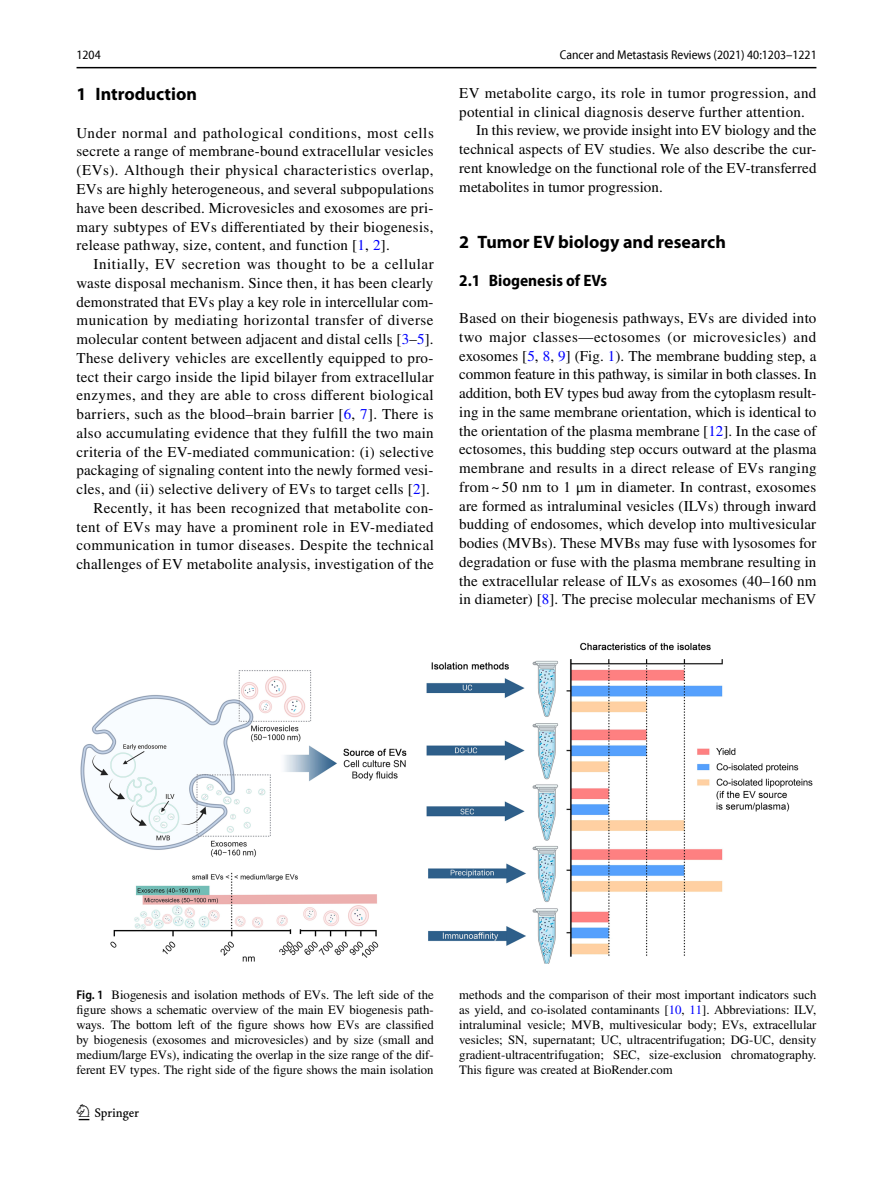
<style>
.page{position:relative;width:893px;height:1187px;background:#fff}
.page>*{position:absolute;margin:0;border:0;box-sizing:border-box;transform-origin:0 0}
.t1{font:22.5px "Springnew Regular 2";color:#000}
.t2{font:700 18px "Myriad Pro";color:#000}
.t3{font:700 semi-condensed 16.5px "Myriad Pro";color:#000}
.t4{font:15px/18.8px "STIX";letter-spacing:.02em;color:#000;text-align:justify}
.t5{font:15px "STIX";letter-spacing:-.005em;color:#000}
.t6{font:12.75px/15px "STIX";color:#000;text-align:justify}
.t7{font:semi-condensed 12.75px "Myriad Pro Unic";color:#000}
.s1{color:#00f}
.s2{font-family:"Myriad Pro";font-weight:600;font-stretch:semi-condensed}
</style>
<div class="page">
<hr style="left:77px;top:67px;width:739px;height:1px;background:#000">
<img style="left:81px;top:643px;width:731px;height:320px">
<p class="t7" style="left:77px;top:50px;width:26px">1204</p>
<p class="t7" style="left:560px;top:50px;width:258px">Cancer and Metastasis Reviews (2021) 40:1203–1221</p>
<p class="t2" style="left:77px;top:82px;width:122px">1 Introduction</p>
<p class="t4" style="left:77px;top:124px;width:359px">Under normal and pathological conditions, most cells secrete a range of membrane-bound extracellular vesicles (EVs). Although their physical characteristics overlap, EVs are highly heterogeneous, and several subpopulations have been described. Microvesicles and exosomes are pri&shy;mary subtypes of EVs differentiated by their biogenesis, release pathway, size, content, and function [<span class="s1">1</span>, <span class="s1">2</span>].</p>
<p class="t4" style="left:77px;top:255px;width:359px;text-align:right">Initially, EV secretion was thought to be a cellular waste disposal mechanism. Since then, it has been clearly demonstrated that EVs play a key role in intercellular com&shy;munication by mediating horizontal transfer of diverse molecular content between adjacent and distal cells [<span class="s1">3</span>–<span class="s1">5</span>].<br>These delivery vehicles are excellently equipped to pro&shy;tect their cargo inside the lipid bilayer from extracellular enzymes, and they are able to cross different biological barriers, such as the blood–brain barrier [<span class="s1">6</span>, <span class="s1">7</span>]. There is also accumulating evidence that they fulfill the two main criteria of the EV-mediated communication: (i) selective packaging of signaling content into the newly formed vesi&shy;cles, and (ii) selective delivery of EVs to target cells [<span class="s1">2</span>].<br>Recently, it has been recognized that metabolite con&shy;tent of EVs may have a prominent role in EV-mediated communication in tumor diseases. Despite the technical challenges of EV metabolite analysis, investigation of the</p>
<p class="t4" style="left:459px;top:84px;width:359px">EV metabolite cargo, its role in tumor progression, and</p>
<p class="t4" style="left:459px;top:103px;width:347px">potential in clinical diagnosis deserve further attention.</p>
<p class="t5" style="left:476px;top:120px;width:342px">In this review, we provide insight into EV biology and the</p>
<p class="t4" style="left:459px;top:141px;width:359px">technical aspects of EV studies. We also describe the cur-</p>
<p class="t4" style="left:459px;top:159px;width:359px">rent knowledge on the functional role of the EV-transferred</p>
<p class="t4" style="left:459px;top:178px;width:205px">metabolites in tumor progression.</p>
<p class="t2" style="left:459px;top:230px;width:268px">2 Tumor EV biology and research</p>
<p class="t3" style="left:459px;top:271px;width:149px">2.1 Biogenesis of EVs</p>
<p class="t4" style="left:459px;top:309px;width:359px">Based on their biogenesis pathways, EVs are divided into two major classes—ectosomes (or microvesicles) and exosomes [<span class="s1">5</span>, <span class="s1">8</span>, <span class="s1">9</span>] (Fig. <span class="s1">1</span>). The membrane budding step, a common feature in this pathway, is similar in both classes. In addition, both EV types bud away from the cytoplasm result&shy;ing in the same membrane orientation, which is identical to the orientation of the plasma membrane [<span class="s1">12</span>]. In the case of ectosomes, this budding step occurs outward at the plasma membrane and results in a direct release of EVs ranging from ~ 50 nm to 1 μm in diameter. In contrast, exosomes are formed as intraluminal vesicles (ILVs) through inward budding of endosomes, which develop into multivesicular bodies (MVBs). These MVBs may fuse with lysosomes for degradation or fuse with the plasma membrane resulting in the extracellular release of ILVs as exosomes (40–160 nm in diameter) [<span class="s1">8</span>]. The precise molecular mechanisms of EV</p>
<p class="t6" style="left:77px;top:987px;width:359px"><span class="s2">Fig. 1</span> Biogenesis and isolation methods of EVs. The left side of the figure shows a schematic overview of the main EV biogenesis path&shy;ways. The bottom left of the figure shows how EVs are classified by biogenesis (exosomes and microvesicles) and by size (small and medium/large EVs), indicating the overlap in the size range of the dif&shy;ferent EV types. The right side of the figure shows the main isolation</p>
<p class="t6" style="left:459px;top:987px;width:359px">methods and the comparison of their most important indicators such as yield, and co-isolated contaminants [<span class="s1">10</span>, <span class="s1">11</span>]. Abbreviations: ILV, intraluminal vesicle; MVB, multivesicular body; EVs, extracellular vesicles; SN, supernatant; UC, ultracentrifugation; DG-UC, density gradient-ultracentrifugation; SEC, size-exclusion chromatography.<br>This figure was created at BioRender.com</p>
<h1 class="t1" style="left:79px;top:1104px;width:62px">1 3</h1>
</div>
